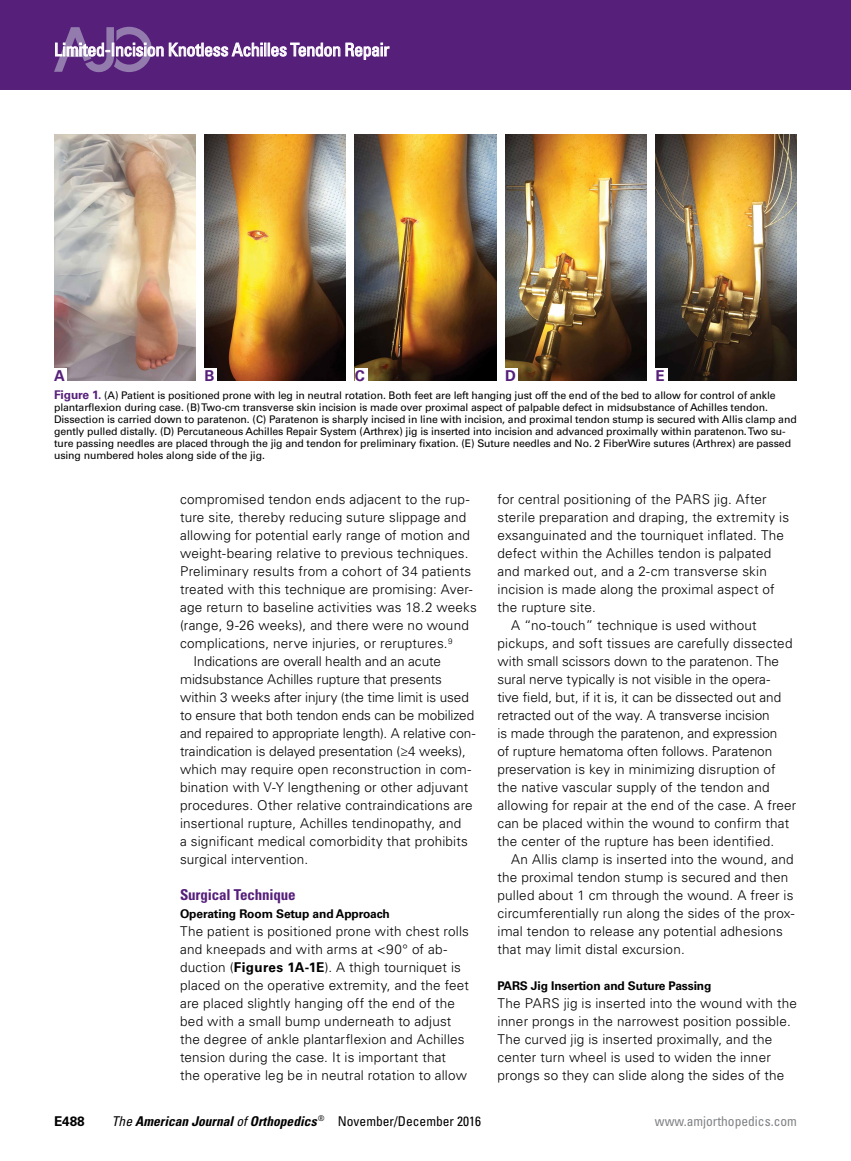
<style>
.page{position:relative;width:851px;height:1161px;background:#fff}
.page>*{position:absolute;margin:0;border:0;box-sizing:border-box;transform-origin:0 0}
.t1{font:condensed 18px "Univers LT Std";letter-spacing:-.02em;color:#fff}
.t2{font:700 condensed 15px "Univers LT Std";letter-spacing:-.01em;color:#551f7a}
.t3{font:700 15px "Univers LT Std";color:#551f7a}
.t4{font:300 13.5px/18px "Univers LT Std";letter-spacing:.01em;color:#000}
.t5{font:italic 700 condensed 13.5px "Univers LT Std";color:#000}
.t6{font:condensed 13.5px "Univers LT Std";color:#808285}
.t7{font:700 13.5px "Univers LT Std";color:#000}
.t8{font:700 12px "Univers LT Std";letter-spacing:-.01em;color:#000}
.t9{font:10.5px/12px "Univers LT Std";letter-spacing:-.01em;color:#000}
.s1{font-weight:700;font-size:12px;color:#551f7a}
.s2{font-weight:700}
.s3{font-weight:400}
.s4{font-weight:400;font-style:normal}
</style>
<div class="page">
<div style="left:0;top:0;width:850px;height:90px;background:#551f7a"></div>
<svg style="left:54px;top:27px;width:335px;height:46px"></svg>
<img style="left:54px;top:134px;width:141px;height:247px">
<img style="left:204px;top:134px;width:142px;height:247px">
<img style="left:355px;top:134px;width:141px;height:247px">
<img style="left:505px;top:134px;width:141px;height:247px">
<img style="left:655px;top:134px;width:141px;height:247px">
<div style="left:54px;top:368px;width:13px;height:13px;background:#fff"></div>
<div style="left:204px;top:368px;width:13px;height:13px;background:#fff"></div>
<div style="left:355px;top:368px;width:12px;height:13px;background:#fff"></div>
<div style="left:505px;top:368px;width:13px;height:13px;background:#fff"></div>
<div style="left:655px;top:368px;width:13px;height:13px;background:#fff"></div>
<h1 class="t1" style="left:54px;top:38px;width:337px">Limited-Incision Knotless Achilles Tendon Repair</h1>
<p class="t3" style="left:54px;top:367px;width:12px">A</p>
<p class="t3" style="left:204px;top:367px;width:12px">B</p>
<p class="t3" style="left:355px;top:367px;width:12px">C</p>
<p class="t3" style="left:505px;top:367px;width:12px">D</p>
<p class="t3" style="left:655px;top:367px;width:11px">E</p>
<p class="t9" style="left:54px;top:389px;width:744px"><span class="s1">Figure 1.</span> (A) Patient is positioned prone with leg in neutral rotation. Both feet are left hanging just off the end of the bed to allow for control of ankle plantarflexion during case. (B) Two-cm transverse skin incision is made over proximal aspect of palpable defect in midsubstance of Achilles tendon.<br>Dissection is carried down to paratenon. (C) Paratenon is sharply incised in line with incision, and proximal tendon stump is secured with Allis clamp and gently pulled distally. (D) Percutaneous Achilles Repair System (Arthrex) jig is inserted into incision and advanced proximally within paratenon. Two su&shy;ture passing needles are placed through the jig and tendon for preliminary fixation. (E) Suture needles and No. 2 FiberWire sutures (Arthrex) are passed using numbered holes along side of the jig.</p>
<p class="t4" style="left:180px;top:490px;width:291px">compromised tendon ends adjacent to the rup-</p>
<p class="t4" style="left:180px;top:508px;width:288px">ture site, thereby reducing suture slippage and</p>
<p class="t4" style="left:180px;top:526px;width:291px">allowing for potential early range of motion and</p>
<p class="t4" style="left:180px;top:544px;width:290px">weight-bearing relative to previous techniques.</p>
<p class="t4" style="left:180px;top:562px;width:292px">Preliminary results from a cohort of 34 patients</p>
<p class="t4" style="left:180px;top:580px;width:294px">treated with this technique are promising: Aver-</p>
<p class="t4" style="left:180px;top:598px;width:298px">age return to baseline activities was 18.2 weeks</p>
<p class="t4" style="left:180px;top:616px;width:290px">(range, 9-26 weeks), and there were no wound</p>
<p class="t4" style="left:180px;top:634px;width:274px">complications, nerve injuries, or reruptures.<sup>9</sup></p>
<p class="t4" style="left:194px;top:652px;width:249px">Indications are overall health and an acute</p>
<p class="t4" style="left:180px;top:670px;width:263px">midsubstance Achilles rupture that presents</p>
<p class="t4" style="left:180px;top:688px;width:290px">within 3 weeks after injury (the time limit is used</p>
<p class="t4" style="left:180px;top:706px;width:295px">to ensure that both tendon ends can be mobilized</p>
<p class="t4" style="left:180px;top:724px;width:297px">and repaired to appropriate length). A relative con-</p>
<p class="t4" style="left:180px;top:742px;width:287px">traindication is delayed presentation (≥4 weeks),</p>
<p class="t4" style="left:180px;top:760px;width:293px">which may require open reconstruction in com-</p>
<p class="t4" style="left:180px;top:778px;width:290px">bination with V-Y lengthening or other adjuvant</p>
<p class="t4" style="left:180px;top:796px;width:294px">procedures. Other relative contraindications are</p>
<p class="t4" style="left:180px;top:814px;width:283px">insertional rupture, Achilles tendinopathy, and</p>
<p class="t4" style="left:180px;top:832px;width:289px">a significant medical comorbidity that prohibits</p>
<p class="t4" style="left:180px;top:850px;width:130px">surgical intervention.</p>
<p class="t2" style="left:180px;top:885px;width:117px">Surgical Technique</p>
<p class="t8" style="left:180px;top:907px;width:211px">Operating Room Setup and Approach</p>
<p class="t4" style="left:180px;top:922px;width:290px">The patient is positioned prone with chest rolls and kneepads and with arms at &lt;90° of ab&shy;duction (<span class="s2">Figures 1A-1E</span>). A thigh tourniquet is placed on the operative extremity, and the feet are placed slightly hanging off the end of the bed with a small bump underneath to adjust the degree of ankle plantarflexion and Achilles tension during the case. It is important that the operative leg be in neutral rotation to allow</p>
<p class="t4" style="left:497px;top:490px;width:271px">for central positioning of the PARS jig. After</p>
<p class="t4" style="left:497px;top:508px;width:293px">sterile preparation and draping, the extremity is</p>
<p class="t4" style="left:497px;top:526px;width:288px">exsanguinated and the tourniquet inflated. The</p>
<p class="t4" style="left:497px;top:544px;width:275px">defect within the Achilles tendon is palpated</p>
<p class="t4" style="left:497px;top:562px;width:271px">and marked out, and a 2-cm transverse skin</p>
<p class="t4" style="left:497px;top:580px;width:278px">incision is made along the proximal aspect of</p>
<p class="t4" style="left:497px;top:598px;width:100px">the rupture site.</p>
<p class="t4" style="left:511px;top:616px;width:247px">A “no-touch” technique is used without</p>
<p class="t4" style="left:497px;top:634px;width:296px">pickups, and soft tissues are carefully dissected</p>
<p class="t4" style="left:497px;top:652px;width:283px">with small scissors down to the paratenon. The</p>
<p class="t4" style="left:497px;top:670px;width:274px">sural nerve typically is not visible in the opera-</p>
<p class="t4" style="left:497px;top:688px;width:285px">tive field, but, if it is, it can be dissected out and</p>
<p class="t4" style="left:497px;top:706px;width:274px">retracted out of the way. A transverse incision</p>
<p class="t4" style="left:497px;top:724px;width:281px">is made through the paratenon, and expression</p>
<p class="t4" style="left:497px;top:742px;width:276px">of rupture hematoma often follows. Paratenon</p>
<p class="t4" style="left:497px;top:760px;width:280px">preservation is key in minimizing disruption of</p>
<p class="t4" style="left:497px;top:778px;width:274px">the native vascular supply of the tendon and</p>
<p class="t4" style="left:497px;top:796px;width:300px">allowing for repair at the end of the case. A freer</p>
<p class="t4" style="left:497px;top:814px;width:293px">can be placed within the wound to confirm that</p>
<p class="t4" style="left:497px;top:832px;width:278px">the center of the rupture has been identified.</p>
<p class="t4" style="left:511px;top:850px;width:284px">An Allis clamp is inserted into the wound, and</p>
<p class="t4" style="left:497px;top:868px;width:292px">the proximal tendon stump is secured and then</p>
<p class="t4" style="left:497px;top:886px;width:297px">pulled about 1 cm through the wound. A freer is</p>
<p class="t4" style="left:497px;top:904px;width:298px">circumferentially run along the sides of the prox-</p>
<p class="t4" style="left:497px;top:922px;width:287px">imal tendon to release any potential adhesions</p>
<p class="t4" style="left:497px;top:940px;width:189px">that may limit distal excursion.</p>
<p class="t8" style="left:497px;top:979px;width:215px">PARS Jig Insertion and Suture Passing</p>
<p class="t4" style="left:497px;top:994px;width:301px">The PARS jig is inserted into the wound with the inner prongs in the narrowest position possible.<br>The curved jig is inserted proximally, and the center turn wheel is used to widen the inner prongs so they can slide along the sides of the</p>
<p class="t7" style="left:54px;top:1113px;width:32px">E488</p>
<p class="t5" style="left:112px;top:1113px;width:371px"><span class="s3">The</span> American Journal <span class="s3">of</span> Orthopedics <sup>®</sup> <span class="s4">November/December 2016</span></p>
<p class="t6" style="left:655px;top:1112px;width:143px">www.amjorthopedics.com</p>
</div>
